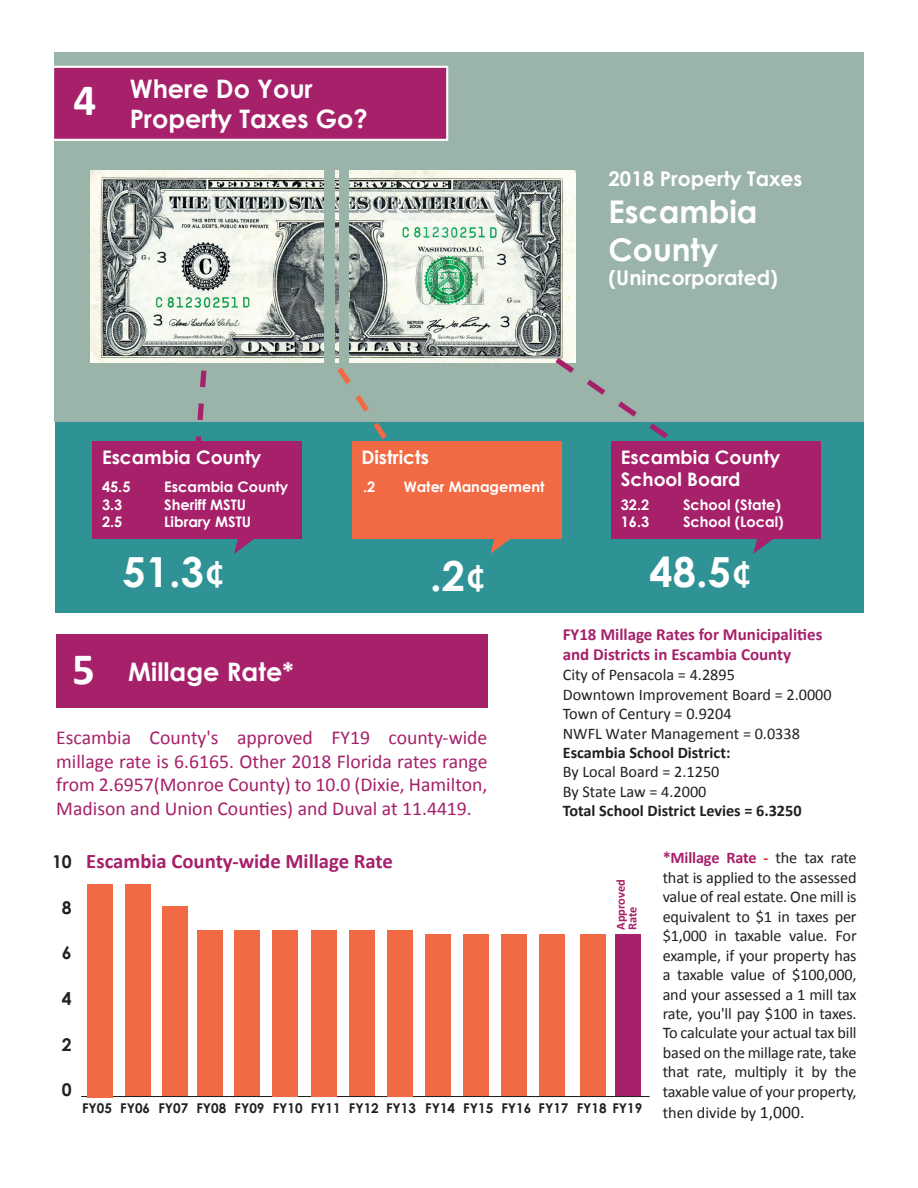
<style>
.page{position:relative;width:918px;height:1188px;background:#fff}
.page>*{position:absolute;margin:0;border:0;box-sizing:border-box;transform-origin:0 0}
.t1{font:700 41.4px "Century Gothic";color:#fff}
.t2{font:700 31.35px/37.7px "Century Gothic";color:#fff}
.t3{font:700 25.5px/30.6px "Century Gothic";color:#fff}
.t4{font:700 20.7px "Calibri";color:#a6206a}
.t5{font:700 20.4px "Century Gothic";color:#fff}
.t6{font:19.65px/23.7px "Calibri";color:#a6206a;text-align:justify}
.t7{font:700 18.6px/22.4px "Century Gothic";color:#fff}
.t8{font:700 17.55px "Century Gothic";color:#231f20}
.t9{font:700 16.95px/20.2px "Calibri";color:#a6206a}
.t10{font:16.2px/19.5px "Calibri";color:#231f20}
.t11{font:700 16.2px "Calibri";color:#231f20}
.t12{font:700 14.55px "Century Gothic";color:#fff}
.t13{font:700 13.5px "Century Gothic";color:#231f20}
.t14{font:700 12.45px/11.4px "Calibri";color:#a6206a}
.s1{font-family:"Calibri";font-size:45px}
.s2{font-family:"Corbel"}
.s3{font-weight:700;color:#a6206a}
.s4{font-weight:700;color:#cc3427}
.s5{font-size:17.55px}
.s6{font-family:"Century Gothic";font-size:17.55px;color:#231f20}
</style>
<div class="page">
<div style="left:55px;top:420px;width:809px;height:192px;background:#2f9295"></div>
<div style="left:54px;top:53px;width:810px;height:369px;background:#9bb4aa"></div>
<div style="left:56px;top:635px;width:431px;height:73px;background:#a6206a"></div>
<div style="left:52px;top:66px;width:396px;height:75px;background:#a6206a;border:2px solid #fff"></div>
<svg style="left:234px;top:539px;width:20px;height:15px"></svg>
<img style="left:91px;top:170px;width:232px;height:193px">
<img style="left:349px;top:170px;width:227px;height:193px">
<img style="left:336px;top:170px;width:2px;height:192px">
<svg style="left:753px;top:539px;width:20px;height:15px"></svg>
<svg style="left:195px;top:370px;width:12px;height:71px"></svg>
<svg style="left:490px;top:353px;width:178px;height:201px"></svg>
<svg style="left:335px;top:362px;width:75px;height:77px"></svg>
<div style="left:352px;top:441px;width:210px;height:98px;background:#f16a43"></div>
<div style="left:612px;top:441px;width:209px;height:98px;background:#a6206a"></div>
<div style="left:93px;top:441px;width:209px;height:98px;background:#a6206a"></div>
<hr style="left:81px;top:1096px;width:569px;height:1px;background:#231f20">
<div style="left:87px;top:884px;width:26px;height:213px;background:#f16a43"></div>
<div style="left:126px;top:884px;width:25px;height:212px;background:#f16a43"></div>
<div style="left:162px;top:906px;width:26px;height:190px;background:#f16a43"></div>
<div style="left:234px;top:930px;width:26px;height:166px;background:#f16a43"></div>
<div style="left:272px;top:930px;width:26px;height:167px;background:#f16a43"></div>
<div style="left:311px;top:930px;width:26px;height:167px;background:#f16a43"></div>
<div style="left:349px;top:930px;width:26px;height:166px;background:#f16a43"></div>
<div style="left:387px;top:930px;width:26px;height:167px;background:#f16a43"></div>
<div style="left:426px;top:934px;width:25px;height:162px;background:#f16a43"></div>
<div style="left:539px;top:934px;width:26px;height:162px;background:#f16a43"></div>
<div style="left:463px;top:934px;width:26px;height:162px;background:#f16a43"></div>
<div style="left:501px;top:934px;width:26px;height:162px;background:#f16a43"></div>
<div style="left:580px;top:934px;width:26px;height:162px;background:#f16a43"></div>
<div style="left:616px;top:934px;width:25px;height:162px;background:#a6206a"></div>
<div style="left:197px;top:930px;width:26px;height:166px;background:#f16a43"></div>
<h3 class="t3" style="left:130px;top:72px;width:240px;text-indent:-56px"><span class="s1">4</span> Where Do Your<br>Property Taxes Go?</h3>
<p class="t5" style="left:609px;top:163px;width:195px">2018 Property Taxes</p>
<h2 class="t2" style="left:609px;top:192px;width:151px">Escambia<br>County</h2>
<p class="t5" style="left:609px;top:262px;width:171px">(Unincorporated)</p>
<p class="t7" style="left:102px;top:445px;width:161px">Escambia County</p>
<p class="t12" style="left:102px;top:476px;width:30px">45.5</p>
<p class="t12" style="left:164px;top:476px;width:125px">Escambia County</p>
<p class="t12" style="left:102px;top:494px;width:22px">3.3</p>
<p class="t12" style="left:164px;top:494px;width:83px">Sheriff MSTU</p>
<p class="t12" style="left:102px;top:511px;width:22px">2.5</p>
<p class="t12" style="left:164px;top:511px;width:88px">Library MSTU</p>
<h1 class="t1" style="left:123px;top:540px;width:105px">51.3<span class="s2">¢</span></h1>
<h1 class="t1" style="left:650px;top:540px;width:105px">48.5<span class="s2">¢</span></h1>
<p class="t7" style="left:361px;top:445px;width:69px">Districts</p>
<p class="t7" style="left:621px;top:445px;width:161px">Escambia County<br>School Board</p>
<p class="t12" style="left:621px;top:493px;width:30px">32.2</p>
<p class="t12" style="left:683px;top:493px;width:99px">School (State)</p>
<p class="t12" style="left:621px;top:511px;width:30px">16.3</p>
<p class="t12" style="left:683px;top:511px;width:102px">School (Local)</p>
<p class="t12" style="left:363px;top:476px;width:14px">.2</p>
<p class="t12" style="left:404px;top:476px;width:142px">Water Management</p>
<h1 class="t1" style="left:430px;top:545px;width:58px">.2<span class="s2">¢</span></h1>
<p class="t9" style="left:563px;top:624px;width:261px">FY18 Millage Rates for Municipalities and Districts in Escambia County</p>
<p class="t10" style="left:563px;top:665px;width:271px">City of Pensacola = 4.2895<br>Downtown Improvement Board = 2.0000<br>Town of Century = 0.9204<br>NWFL Water Management = 0.0338</p>
<p class="t11" style="left:563px;top:742px;width:169px">Escambia School District:</p>
<p class="t10" style="left:563px;top:762px;width:158px">By Local Board = 2.1250<br>By State Law = 4.2000</p>
<p class="t11" style="left:563px;top:801px;width:240px">Total School District Levies = 6.3250</p>
<p class="t10" style="left:663px;top:848px;width:196px;text-align:justify"><span class="s3">*Millage Rate</span> <span class="s4">-</span> the tax rate that is applied to the assessed value of real estate. One mill is equivalent to $1 in taxes per $1,000 in taxable value. For example, if your property has a taxable value of $100,000, and your assessed a 1 mill tax rate, you'll pay $100 in taxes.<br>To calculate your actual tax bill based on the millage rate, take that rate, multiply it by the taxable value of your property,</p>
<p class="t10" style="left:663px;top:1103px;width:143px">then divide by <span class="s5">1,000.</span></p>
<h3 class="t3" style="left:72px;top:656px;width:223px"><span class="s1">5</span> Millage Rate*</h3>
<p class="t6" style="left:56px;top:726px;width:433px">Escambia County's approved FY19 county-wide millage rate is 6.6165. Other 2018 Florida rates range from 2.6957(Monroe County) to 10.0 (Dixie, Hamilton, Madison and Union Counties) and Duval at 11.4419.</p>
<p class="t4" style="left:52px;top:848px;width:342px"><span class="s6">10</span> Escambia County-wide Millage Rate</p>
<p class="t8" style="left:62px;top:894px;width:11px">8</p>
<p class="t8" style="left:62px;top:940px;width:11px">6</p>
<p class="t8" style="left:62px;top:985px;width:11px">4</p>
<p class="t8" style="left:62px;top:1031px;width:11px">2</p>
<p class="t8" style="left:62px;top:1077px;width:11px">0</p>
<p class="t14" style="left:615px;top:930px;width:52px;rotate:-90deg">Appr vo ed<br>etaR</p>
<p class="t13" style="left:82px;top:1098px;width:562px">FY05 FY06 FY07 FY08 FY09 FY10 FY11 FY12 FY13 FY14 FY15 FY16 FY17 FY18 FY19</p>
</div>
